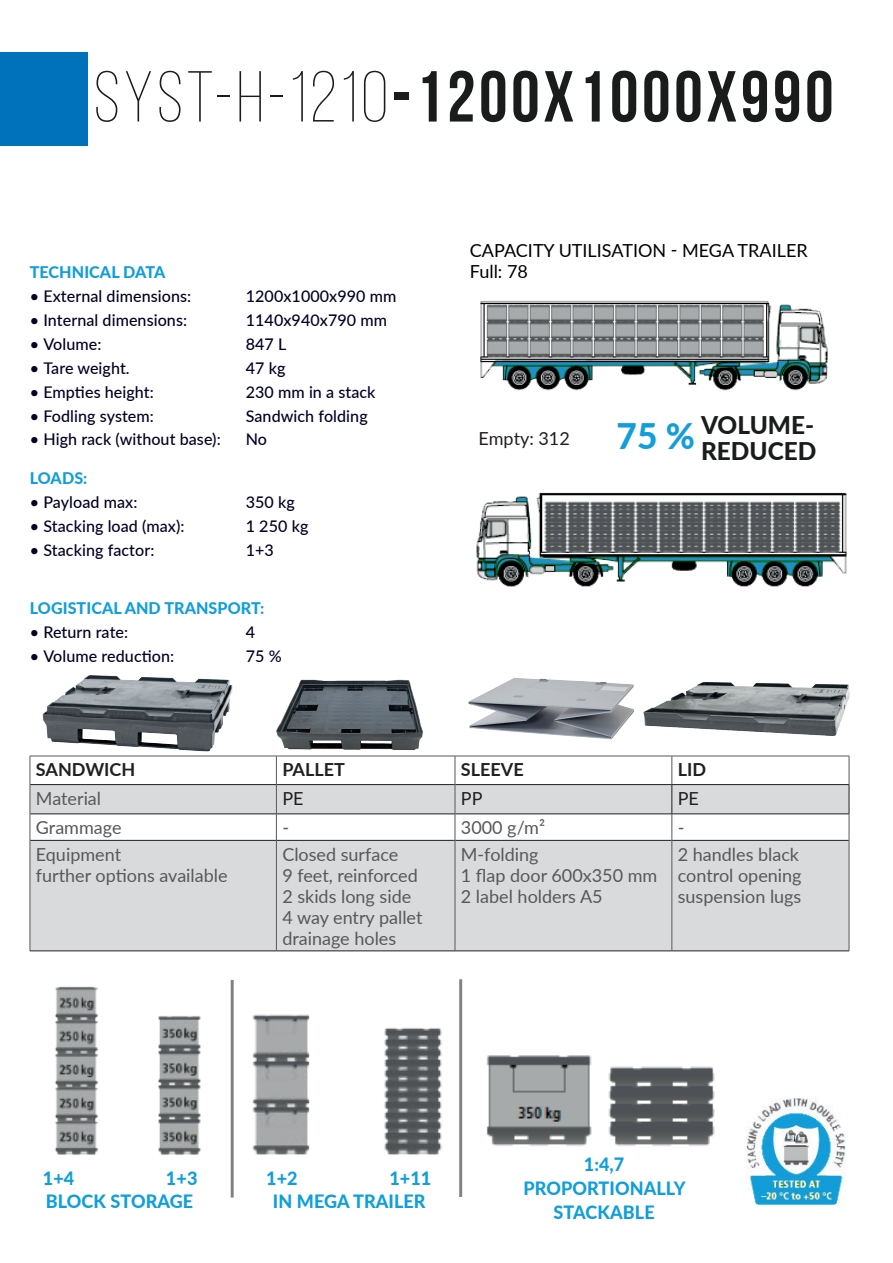
<style>
.page{position:relative;width:893px;height:1263px;background:#fff}
.page>*{position:absolute;margin:0;border:0;box-sizing:border-box;transform-origin:0 0}
.t1{font:700 72px "Bebas Neue";letter-spacing:.05em;color:#1a1b1b}
.t2{font:800 24.45px/25.8px "Lato";color:#1a1b1b;text-align:right}
.t3{font:800 18.3px/23.9px "Lato";letter-spacing:.005em;color:#119eda;text-align:right}
.t4{font:18px/21px "Lato";color:#57585a}
.t5{font:18px/21.6px "Lato";color:#000001}
.t6{font:700 18px "Lato";color:#231f20}
.t7{font:18px "Lato";color:#231f20}
.t8{font:500 16.05px "Lato";letter-spacing:.005em;color:#020123}
.t9{font:800 16.05px "Lato";letter-spacing:.005em;color:#119eda}
.s1{font-weight:300}
.s2{font-size:35.25px;color:#119eda}
</style>
<div class="page">
<svg style="left:31px;top:785px;width:818px;height:166px;fill:#d9dadc"></svg>
<hr style="left:30px;top:756px;width:246px;height:1px;background:#57585a">
<svg style="left:30px;top:756px;width:1px;height:28px"></svg>
<hr style="left:276px;top:756px;width:179px;height:1px;background:#57585a">
<hr style="left:455px;top:756px;width:217px;height:1px;background:#57585a">
<hr style="left:30px;top:784px;width:246px;height:1px;background:#231f20">
<hr style="left:277px;top:784px;width:178px;height:1px;background:#231f20">
<hr style="left:455px;top:784px;width:217px;height:1px;background:#231f20">
<hr style="left:672px;top:784px;width:177px;height:1px;background:#231f20">
<hr style="left:30px;top:814px;width:246px;height:1px;background:#231f20">
<hr style="left:277px;top:814px;width:178px;height:1px;background:#231f20">
<hr style="left:455px;top:814px;width:217px;height:1px;background:#231f20">
<hr style="left:672px;top:814px;width:177px;height:1px;background:#231f20">
<hr style="left:30px;top:840px;width:246px;height:1px;background:#231f20">
<hr style="left:277px;top:840px;width:178px;height:1px;background:#231f20">
<hr style="left:455px;top:840px;width:217px;height:1px;background:#231f20">
<hr style="left:672px;top:840px;width:177px;height:1px;background:#231f20">
<hr style="left:30px;top:951px;width:246px;height:1px;background:#231f20">
<hr style="left:455px;top:951px;width:217px;height:1px;background:#231f20">
<hr style="left:672px;top:951px;width:177px;height:1px;background:#231f20">
<svg style="left:276px;top:767px;width:1px;height:17px"></svg>
<svg style="left:455px;top:756px;width:1px;height:28px"></svg>
<hr style="left:30px;top:784px;width:1px;height:30px;background:#57585a">
<hr style="left:276px;top:784px;width:1px;height:30px;background:#57585a">
<hr style="left:455px;top:784px;width:1px;height:30px;background:#57585a">
<svg style="left:30px;top:814px;width:1px;height:26px"></svg>
<hr style="left:30px;top:840px;width:1px;height:111px;background:#57585a">
<svg style="left:276px;top:814px;width:1px;height:26px"></svg>
<svg style="left:455px;top:814px;width:1px;height:26px"></svg>
<hr style="left:276px;top:840px;width:1px;height:111px;background:#57585a">
<hr style="left:455px;top:840px;width:1px;height:111px;background:#57585a">
<hr style="left:672px;top:840px;width:1px;height:111px;background:#57585a">
<hr style="left:849px;top:840px;width:1px;height:111px;background:#57585a">
<svg style="left:672px;top:778px;width:1px;height:62px"></svg>
<svg style="left:849px;top:778px;width:1px;height:62px"></svg>
<div style="left:0;top:52px;width:87px;height:94px;background:#0072bc"></div>
<img style="left:480px;top:300px;width:348px;height:91px">
<img style="left:476px;top:492px;width:371px;height:95px">
<hr style="left:231px;top:980px;width:3px;height:217px;background:#808285">
<hr style="left:459px;top:979px;width:3px;height:218px;background:#808285">
<img style="left:746px;top:1098px;width:99px;height:107px">
<img style="left:468px;top:678px;width:166px;height:62px">
<img style="left:271px;top:679px;width:160px;height:88px">
<img style="left:42px;top:675px;width:191px;height:77px">
<img style="left:638px;top:682px;width:212px;height:96px">
<img style="left:55px;top:986px;width:146px;height:169px">
<img style="left:234px;top:920px;width:288px;height:250px">
<img style="left:485px;top:1045px;width:230px;height:108px">
<h1 class="t1" style="left:94px;top:57px;width:742px"><span class="s1">syst-h-1210</span>-1200x1000x990</h1>
<p class="t9" style="left:30px;top:261px;width:137px">TECHNICAL DATA</p>
<p class="t8" style="left:30px;top:285px;width:163px">• External dimensions:</p>
<p class="t8" style="left:246px;top:285px;width:152px">1200x1000x990 mm</p>
<p class="t8" style="left:30px;top:309px;width:159px">• Internal dimensions:</p>
<p class="t8" style="left:246px;top:309px;width:143px">1140x940x790 mm</p>
<p class="t8" style="left:30px;top:333px;width:73px">• Volume:</p>
<p class="t8" style="left:246px;top:333px;width:42px">847 L</p>
<p class="t8" style="left:30px;top:356px;width:102px">• Tare weight.</p>
<p class="t8" style="left:246px;top:356px;width:41px">47 kg</p>
<p class="t8" style="left:30px;top:380px;width:126px">• Empties height:</p>
<p class="t8" style="left:246px;top:380px;width:131px">230 mm in a stack</p>
<p class="t8" style="left:30px;top:404px;width:126px">• Fodling system:</p>
<p class="t8" style="left:246px;top:404px;width:123px">Sandwich folding</p>
<p class="t8" style="left:30px;top:428px;width:192px">• High rack (without base):</p>
<p class="t8" style="left:246px;top:428px;width:23px">No</p>
<p class="t9" style="left:30px;top:466px;width:59px">LOADS:</p>
<p class="t8" style="left:30px;top:490px;width:109px">• Payload max:</p>
<p class="t8" style="left:246px;top:490px;width:51px">350 kg</p>
<p class="t8" style="left:30px;top:514px;width:156px">• Stacking load (max):</p>
<p class="t8" style="left:246px;top:514px;width:64px">1 250 kg</p>
<p class="t8" style="left:30px;top:538px;width:126px">• Stacking factor:</p>
<p class="t8" style="left:246px;top:538px;width:30px">1+3</p>
<p class="t9" style="left:30px;top:596px;width:236px">LOGISTICAL AND TRANSPORT:</p>
<p class="t8" style="left:30px;top:620px;width:100px">• Return rate:</p>
<p class="t8" style="left:246px;top:620px;width:11px">4</p>
<p class="t8" style="left:30px;top:644px;width:146px">• Volume reduction:</p>
<p class="t8" style="left:246px;top:644px;width:37px">75 %</p>
<p class="t5" style="left:470px;top:238px;width:339px">CAPACITY UTILISATION - MEGA TRAILER<br>Full: 78</p>
<p class="t7" style="left:478px;top:426px;width:93px">Empty: 312</p>
<h2 class="t2" style="left:617px;top:411px;width:201px"><span class="s2">75 %</span> VOLUME-<br>REDUCED</h2>
<p class="t6" style="left:36px;top:757px;width:101px">SANDWICH</p>
<p class="t6" style="left:282px;top:757px;width:64px">PALLET</p>
<p class="t6" style="left:461px;top:757px;width:64px">SLEEVE</p>
<p class="t6" style="left:678px;top:757px;width:30px">LID</p>
<p class="t4" style="left:36px;top:787px;width:67px">Material</p>
<p class="t7" style="left:282px;top:786px;width:23px">PE</p>
<p class="t7" style="left:461px;top:786px;width:23px">PP</p>
<p class="t7" style="left:678px;top:786px;width:23px">PE</p>
<p class="t4" style="left:36px;top:816px;width:87px">Grammage</p>
<p class="t4" style="left:282px;top:816px;width:8px">-</p>
<p class="t4" style="left:461px;top:816px;width:86px">3000 g/m²</p>
<p class="t4" style="left:678px;top:816px;width:8px">-</p>
<p class="t4" style="left:36px;top:843px;width:193px">Equipment<br>further options available</p>
<p class="t4" style="left:282px;top:843px;width:142px">Closed surface<br>9 feet, reinforced<br>2 skids long side<br>4 way entry pallet drainage holes</p>
<p class="t4" style="left:461px;top:843px;width:198px">M-folding<br>1 flap door 600x350 mm<br>2 label holders A5</p>
<p class="t4" style="left:678px;top:843px;width:125px">2 handles black control opening suspension lugs</p>
<p class="t3" style="left:46px;top:1165px;width:153px">1+3<br>BLOCK STORAGE</p>
<p class="t3" style="left:266px;top:1165px;width:33px">1+2</p>
<p class="t3" style="left:43px;top:1165px;width:33px">1+4</p>
<p class="t3" style="left:273px;top:1165px;width:160px;text-align:left;text-indent:116px">1+11<br>IN MEGA TRAILER</p>
<p class="t3" style="left:523px;top:1152px;width:164px;text-align:center">1:4,7<br>PROPORTIONALLY<br>STACKABLE</p>
</div>
